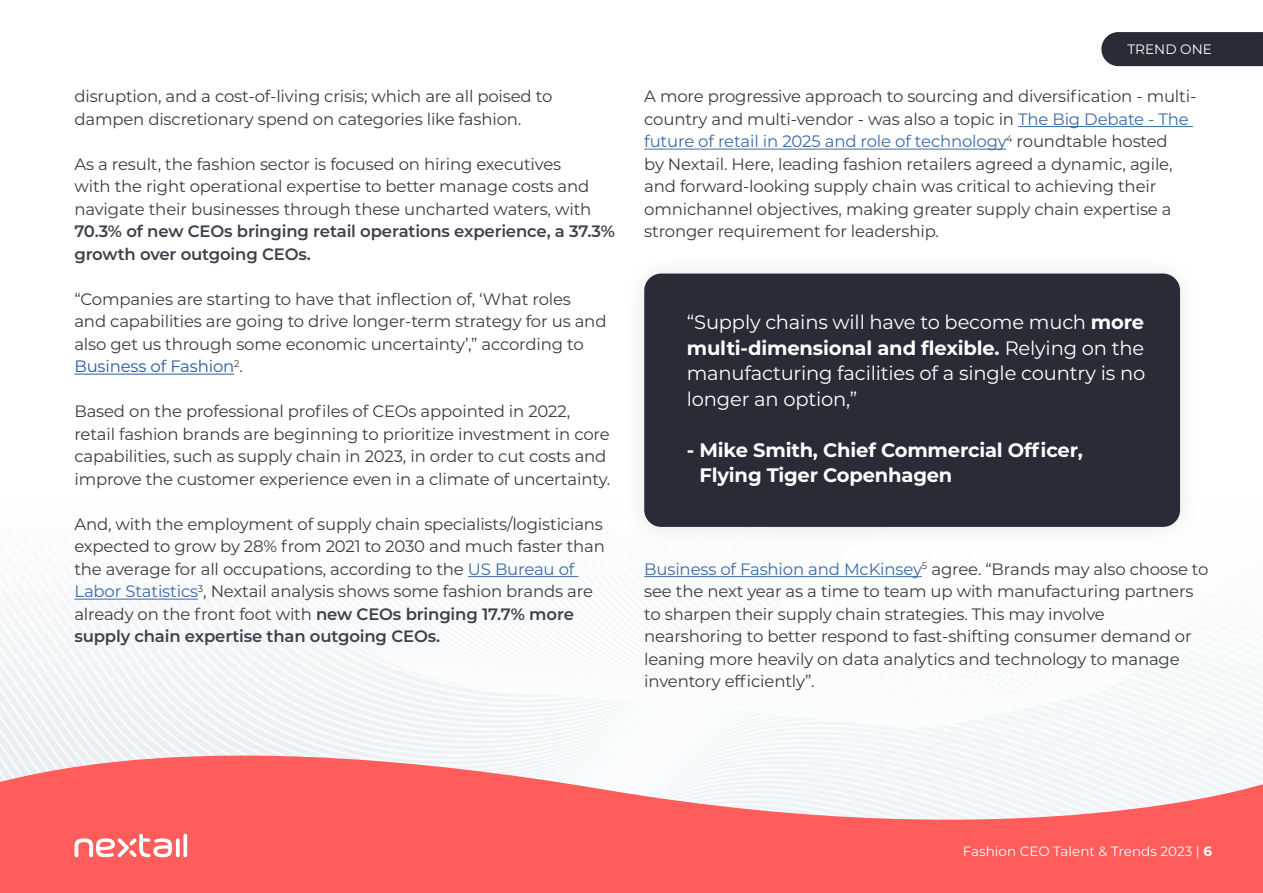
<style>
.page{position:relative;width:1263px;height:893px;background:#fff}
.page>*{position:absolute;margin:0;border:0;box-sizing:border-box;transform-origin:0 0}
.Small_body_copy{font:19.5px/25.5px "Montserrat";letter-spacing:-.01em;color:#fff;text-align:justify}
.Small_body_copy-2{font:700 19.5px "Montserrat";letter-spacing:-.01em;color:#fff}
.Small_body_copy-3{font:16.5px/22.5px "Montserrat";letter-spacing:-.01em;color:#3c3c3b}
.t1{font:13.65px "Montserrat";color:#fff}
.t2{font:13.5px "Montserrat";color:#fff}
.s1{font-weight:600;color:#3d414b}
.s2{color:#275b9b}
.s3{color:#3c6ba5}
.s4{font-weight:700}
</style>
<div class="page">
<svg style="left:0;top:720px;width:1263px;height:173px;fill:#ff5c5c"></svg>
<svg style="left:74px;top:834px;width:113px;height:24px"></svg>
<div style="left:1101px;top:32px;width:162px;height:34px;background:#282c37"></div>
<div style="left:620px;top:250px;width:584px;height:301px;background:#fbfbfb"></div>
<div style="left:644px;top:274px;width:536px;height:253px;background:#282c37;border-radius:17px"></div>
<hr style="left:1018px;top:126px;width:175px;height:1px;background:#3c6ba5">
<hr style="left:644px;top:149px;width:362px;height:1px;background:#3c6ba5">
<hr style="left:644px;top:576px;width:278px;height:1px;background:#3c6ba5">
<hr style="left:74px;top:374px;width:160px;height:1px;background:#275b9b">
<hr style="left:468px;top:576px;width:110px;height:1px;background:#3c6ba5">
<hr style="left:74px;top:599px;width:124px;height:1px;background:#3c6ba5">
<p class="Small_body_copy-3" style="left:74px;top:85px;width:479px">disruption, and a cost-of-living crisis; which are all poised to dampen discretionary spend on categories like fashion.</p>
<p class="Small_body_copy-3" style="left:74px;top:152px;width:542px">As a result, the fashion sector is focused on hiring executives<br>with the right operational expertise to better manage costs and navigate their businesses through these uncharted waters, with <span class="s1">70.3% of new CEOs bringing retail operations experience, a 37.3% growth over outgoing CEOs.</span></p>
<p class="Small_body_copy-3" style="left:74px;top:287px;width:534px">“Companies are starting to have that inflection of, ‘What roles and capabilities are going to drive longer-term strategy for us and also get us through some economic uncertainty’,” according to <span class="s2">Business of Fashion</span><sup>2</sup>.</p>
<p class="Small_body_copy-3" style="left:74px;top:400px;width:537px">Based on the professional profiles of CEOs appointed in 2022, retail fashion brands are beginning to prioritize investment in core capabilities, such as supply chain in 2023, in order to cut costs and improve the customer experience even in a climate of uncertainty.</p>
<p class="Small_body_copy-3" style="left:74px;top:512px;width:532px">And, with the employment of supply chain specialists/logisticians expected to grow by 28% from 2021 to 2030 and much faster than the average for all occupations, according to the <span class="s3">US Bureau of Labor Statistics</span><sup>3</sup>, Nextail analysis shows some fashion brands are already on the front foot with <span class="s1">new CEOs bringing 17.7% more supply chain expertise than outgoing CEOs.</span></p>
<p class="t1" style="left:1127px;top:40px;width:86px">TREND ONE</p>
<p class="Small_body_copy-3" style="left:644px;top:85px;width:554px">A more progressive approach to sourcing and diversification - multi&shy;country and multi-vendor - was also a topic in <span class="s3">The Big Debate - The future of retail in 2025 and role of technology</span><sup>4</sup> roundtable hosted<br>by Nextail. Here, leading fashion retailers agreed a dynamic, agile, and forward-looking supply chain was critical to achieving their omnichannel objectives, making greater supply chain expertise a stronger requirement for leadership.</p>
<p class="Small_body_copy" style="left:687px;top:309px;width:460px">“Supply chains will have to become much <span class="s4">more multi-dimensional and flexible.</span> Relying on the manufacturing facilities of a single country is no longer an option,”</p>
<p class="Small_body_copy-2" style="left:687px;top:436px;width:397px">- Mike Smith, Chief Commercial Officer,</p>
<p class="Small_body_copy-2" style="left:699px;top:461px;width:254px">Flying Tiger Copenhagen</p>
<p class="Small_body_copy-3" style="left:644px;top:557px;width:566px"><span class="s3">Business of Fashion and McKinsey</span><sup>5</sup> agree. “Brands may also choose to see the next year as a time to team up with manufacturing partners to sharpen their supply chain strategies. This may involve<br>nearshoring to better respond to fast-shifting consumer demand or leaning more heavily on data analytics and technology to manage inventory efficiently”.</p>
<p class="t2" style="left:963px;top:842px;width:250px">Fashion CEO Talent &amp; Trends 2023 | <span class="s4">6</span></p>
</div>
